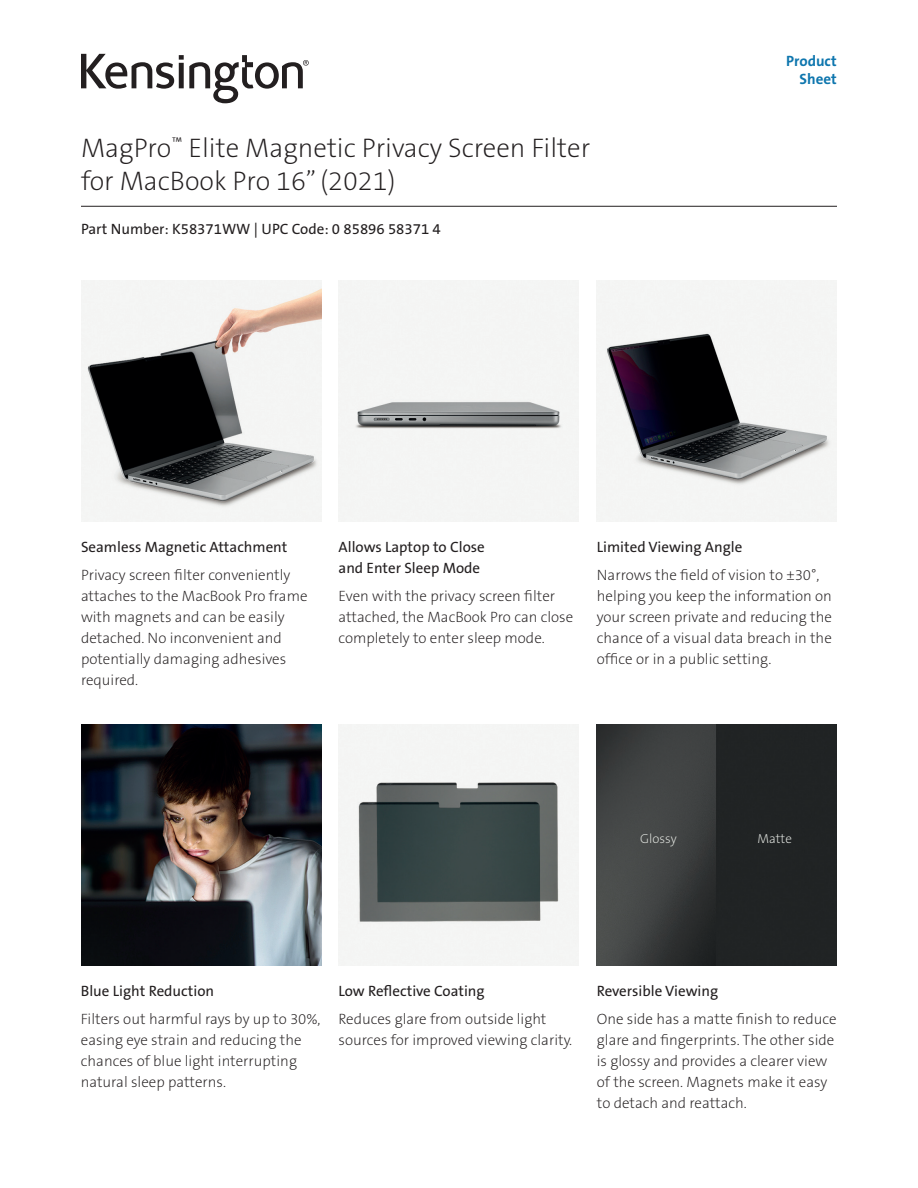
<style>
.page{position:relative;width:918px;height:1188px;background:#fff}
.page>*{position:absolute;margin:0;border:0;box-sizing:border-box;transform-origin:0 0}
.t1{font:27px/32.4px "The Sans KENSINGTON2 XL";color:#231f20}
.t2{font:15px/21px "The Sans KENSINGTON2 XL";color:#231f20}
.t3{font:15px/21px "The Sans KENSINGTON5 Rg";color:#231f20}
.Filetype_Header_Blue{font:15px "The Sans KENSINGTON7 Bd";color:#0e76ae}
.t4{font:13.05px "The Sans KENSINGTON2 XL";color:#e7eae5}
</style>
<div class="page">
<svg style="left:81px;top:54px;width:228px;height:49px"></svg>
<hr style="left:81px;top:206px;width:756px;height:1px;background:#231f20">
<img style="left:81px;top:281px;width:240px;height:240px">
<img style="left:339px;top:281px;width:240px;height:240px">
<img style="left:596px;top:281px;width:240px;height:240px">
<img style="left:81px;top:725px;width:240px;height:240px">
<img style="left:339px;top:725px;width:240px;height:240px">
<img style="left:596px;top:725px;width:240px;height:240px">
<h1 class="t1" style="left:81px;top:133px;width:511px">MagPro<sup>™</sup> Elite Magnetic Privacy Screen Filter for MacBook Pro 16” (2021)</h1>
<p class="t3" style="left:81px;top:219px;width:361px">Part Number: K58371WW | UPC Code: 0 85896 58371 4</p>
<p class="Filetype_Header_Blue" style="left:786px;top:53px;width:52px">Product</p>
<p class="Filetype_Header_Blue" style="left:800px;top:71px;width:39px">Sheet</p>
<p class="t3" style="left:81px;top:537px;width:208px">Seamless Magnetic Attachment</p>
<p class="t2" style="left:81px;top:564px;width:228px">Privacy screen filter conveniently attaches to the MacBook Pro frame with magnets and can be easily detached. No inconvenient and potentially damaging adhesives required.</p>
<p class="t3" style="left:339px;top:537px;width:148px">Allows Laptop to Close and Enter Sleep Mode</p>
<p class="t2" style="left:339px;top:585px;width:236px">Even with the privacy screen filter attached, the MacBook Pro can close completely to enter sleep mode.</p>
<p class="t3" style="left:597px;top:537px;width:147px">Limited Viewing Angle</p>
<p class="t2" style="left:597px;top:564px;width:237px">Narrows the field of vision to ±30°, helping you keep the information on your screen private and reducing the chance of a visual data breach in the office or in a public setting.</p>
<p class="t4" style="left:640px;top:832px;width:38px">Glossy</p>
<p class="t4" style="left:757px;top:832px;width:36px">Matte</p>
<p class="t3" style="left:81px;top:981px;width:135px">Blue Light Reduction</p>
<p class="t2" style="left:81px;top:1008px;width:241px">Filters out harmful rays by up to 30%, easing eye strain and reducing the chances of blue light interrupting natural sleep patterns.</p>
<p class="t3" style="left:339px;top:981px;width:148px">Low Reflective Coating</p>
<p class="t2" style="left:339px;top:1008px;width:235px">Reduces glare from outside light sources for improved viewing clarity.</p>
<p class="t3" style="left:597px;top:981px;width:123px">Reversible Viewing</p>
<p class="t2" style="left:597px;top:1008px;width:241px">One side has a matte finish to reduce glare and fingerprints. The other side is glossy and provides a clearer view of the screen. Magnets make it easy to detach and reattach.</p>
</div>
